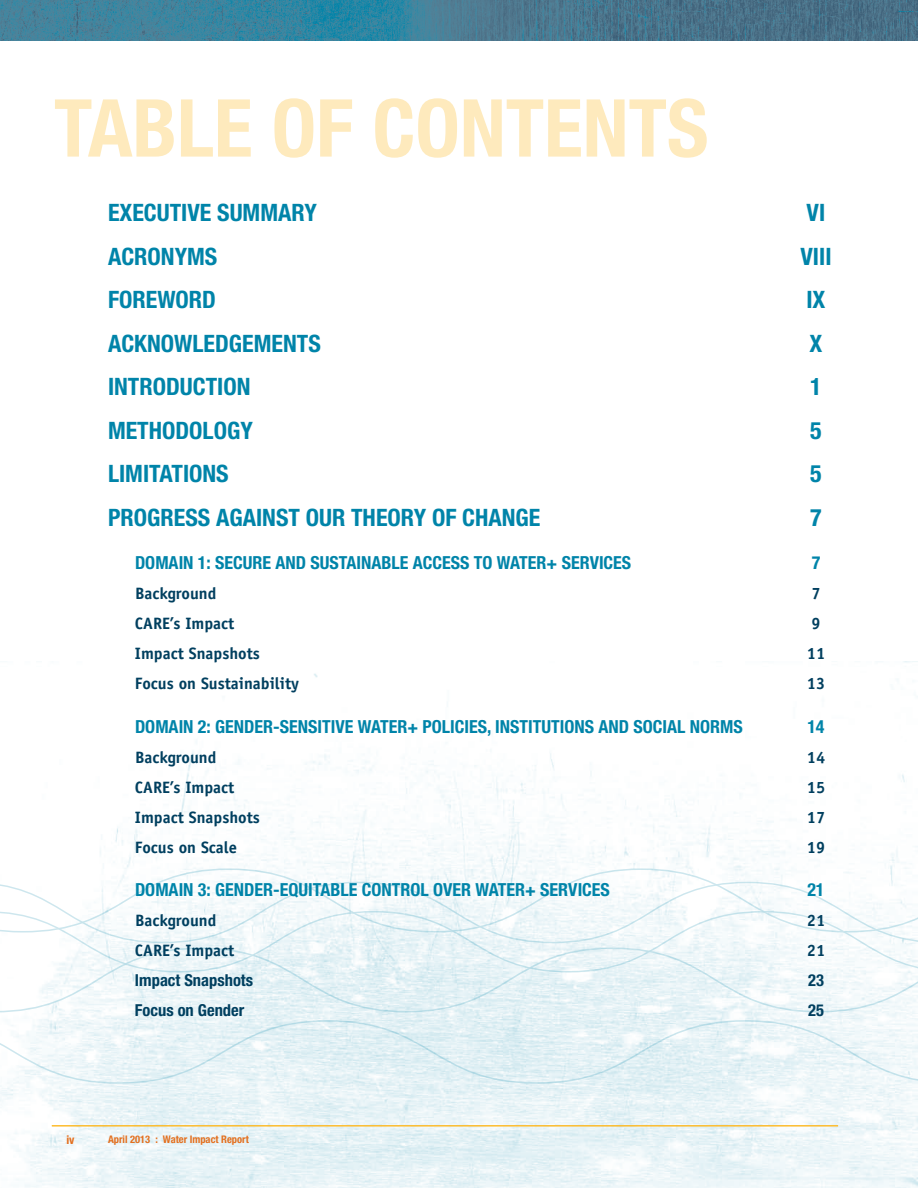
<style>
.page{position:relative;width:918px;height:1188px;background:#fff}
.page>*{position:absolute;margin:0;border:0;box-sizing:border-box;transform-origin:0 0}
.t1{font:700 condensed 79.95px "Helvetica Neue";color:#feeabd}
.t2{font:700 condensed 24px "Helvetica Neue";color:#0084a9}
.t3{font:700 condensed 18px "Helvetica Neue";color:#0084a9}
.t4{font:700 16.5px "Officina Sans";color:#003f5f}
.t5{font:700 condensed 16.5px "Helvetica Neue";color:#003f5f}
.t6{font:700 condensed 12px "Helvetica Neue";color:#e36f1e}
.t7{font:700 condensed 10.5px "Helvetica Neue";color:#e36f1e}
</style>
<div class="page">
<img style="left:0;top:662px;width:918px;height:526px">
<hr style="left:52px;top:1125px;width:786px;height:1px;background:#fdb924">
<svg style="left:0;top:868px;width:918px;height:13px"></svg>
<svg style="left:0;top:1019px;width:918px;height:66px"></svg>
<svg style="left:0;top:973px;width:918px;height:40px"></svg>
<svg style="left:0;top:881px;width:918px;height:92px"></svg>
<img style="left:0;top:0;width:918px;height:40px">
<h1 class="t1" style="left:54px;top:80px;width:404px">TABLE OF CONTENTS</h1>
<h2 class="t2" style="left:108px;top:198px;width:151px">EXECUTIVE SUMMAR</h2>
<h2 class="t2" style="left:304px;top:198px;width:14px">Y</h2>
<h2 class="t2" style="left:807px;top:198px;width:17px">VI</h2>
<h2 class="t2" style="left:108px;top:242px;width:111px">ACRONYMS</h2>
<h2 class="t2" style="left:800px;top:242px;width:19px">VIII</h2>
<h2 class="t2" style="left:108px;top:285px;width:26px">FOREWOR</h2>
<h2 class="t2" style="left:202px;top:285px;width:313px">D I</h2>
<h2 class="t2" style="left:813px;top:285px;width:14px">X</h2>
<h2 class="t2" style="left:108px;top:329px;width:55px">ACKNOW</h2>
<h2 class="t2" style="left:192px;top:329px;width:62px">LEDGEMENTS</h2>
<h2 class="t2" style="left:810px;top:329px;width:14px">X</h2>
<h2 class="t2" style="left:108px;top:372px;width:20px">INTRO</h2>
<h2 class="t2" style="left:166px;top:372px;width:38px">DUCTION</h2>
<h2 class="t2" style="left:810px;top:372px;width:13px">1</h2>
<h2 class="t2" style="left:108px;top:416px;width:146px">METHODOLOGY</h2>
<h2 class="t2" style="left:810px;top:416px;width:13px">5</h2>
<h2 class="t2" style="left:108px;top:459px;width:22px">LIMITATIONS</h2>
<h2 class="t2" style="left:810px;top:459px;width:13px">5</h2>
<h2 class="t2" style="left:108px;top:502px;width:66px">PROGRESS</h2>
<h2 class="t2" style="left:216px;top:502px;width:40px">AGAINST</h2>
<h2 class="t2" style="left:306px;top:502px;width:234px">OUR THEORY OF CHANGE</h2>
<h2 class="t2" style="left:810px;top:502px;width:13px">7</h2>
<p class="t3" style="left:108px;top:552px;width:14px">DOMAIN</p>
<p class="t3" style="left:198px;top:552px;width:142px">1: SECURE AND SUSTAINA</p>
<p class="t3" style="left:382px;top:552px;width:52px">BLE ACCESS</p>
<p class="t3" style="left:474px;top:552px;width:47px">TO WATER</p>
<p class="t3" style="left:547px;top:552px;width:60px">+ SERVICES</p>
<p class="t3" style="left:812px;top:552px;width:10px">7</p>
<p class="t4" style="left:135px;top:583px;width:83px">Background</p>
<p class="t4" style="left:811px;top:583px;width:11px">7</p>
<p class="t4" style="left:135px;top:613px;width:101px">CARE’s Impact</p>
<p class="t4" style="left:811px;top:613px;width:11px">9</p>
<p class="t4" style="left:135px;top:643px;width:126px">Impact Snapshots</p>
<p class="t4" style="left:807px;top:643px;width:20px">11</p>
<p class="t4" style="left:135px;top:673px;width:166px">Focus on Sustainability</p>
<p class="t4" style="left:807px;top:673px;width:20px">13</p>
<p class="t3" style="left:108px;top:715px;width:14px">DOMAIN</p>
<p class="t3" style="left:198px;top:715px;width:91px">2: GENDER-SENSITI</p>
<p class="t3" style="left:336px;top:715px;width:34px">VE WATER</p>
<p class="t3" style="left:408px;top:715px;width:51px">+ POLICIES</p>
<p class="t3" style="left:487px;top:715px;width:17px">, INSTIT</p>
<p class="t3" style="left:541px;top:715px;width:20px">UTIONS</p>
<p class="t3" style="left:598px;top:715px;width:45px">AN D SOCIA</p>
<p class="t3" style="left:677px;top:715px;width:23px">L NORMS</p>
<p class="t3" style="left:807px;top:715px;width:19px">14</p>
<p class="t4" style="left:135px;top:747px;width:83px">Background</p>
<p class="t4" style="left:807px;top:747px;width:20px">14</p>
<p class="t4" style="left:135px;top:777px;width:101px">CARE’s Impact</p>
<p class="t4" style="left:807px;top:777px;width:20px">15</p>
<p class="t4" style="left:135px;top:807px;width:126px">Impact Snapshots</p>
<p class="t4" style="left:807px;top:807px;width:20px">17</p>
<p class="t4" style="left:135px;top:837px;width:104px">Focus on Scale</p>
<p class="t4" style="left:807px;top:837px;width:20px">19</p>
<p class="t3" style="left:108px;top:879px;width:14px">DOMAIN</p>
<p class="t3" style="left:198px;top:879px;width:175px">3: GENDER-EQUITABLE CONTRO</p>
<p class="t3" style="left:421px;top:879px;width:66px">L OVER WATER</p>
<p class="t3" style="left:525px;top:879px;width:60px">+ SERVICES</p>
<p class="t3" style="left:807px;top:879px;width:19px">21</p>
<p class="t4" style="left:135px;top:910px;width:83px">Background</p>
<p class="t4" style="left:807px;top:910px;width:20px">21</p>
<p class="t4" style="left:135px;top:940px;width:101px">CARE’s Impact</p>
<p class="t4" style="left:807px;top:940px;width:20px">21</p>
<p class="t5" style="left:135px;top:970px;width:120px">IMPACT SNAPSHOTS</p>
<p class="t5" style="left:808px;top:970px;width:17px">23</p>
<p class="t5" style="left:135px;top:1000px;width:111px">FOCUS ON GENDER</p>
<p class="t5" style="left:808px;top:1000px;width:17px">25</p>
<p class="t6" style="left:66px;top:1132px;width:10px">IV</p>
<p class="t7" style="left:108px;top:1133px;width:142px">APRIL 2013 : WATER IMPACT REPORT</p>
</div>
